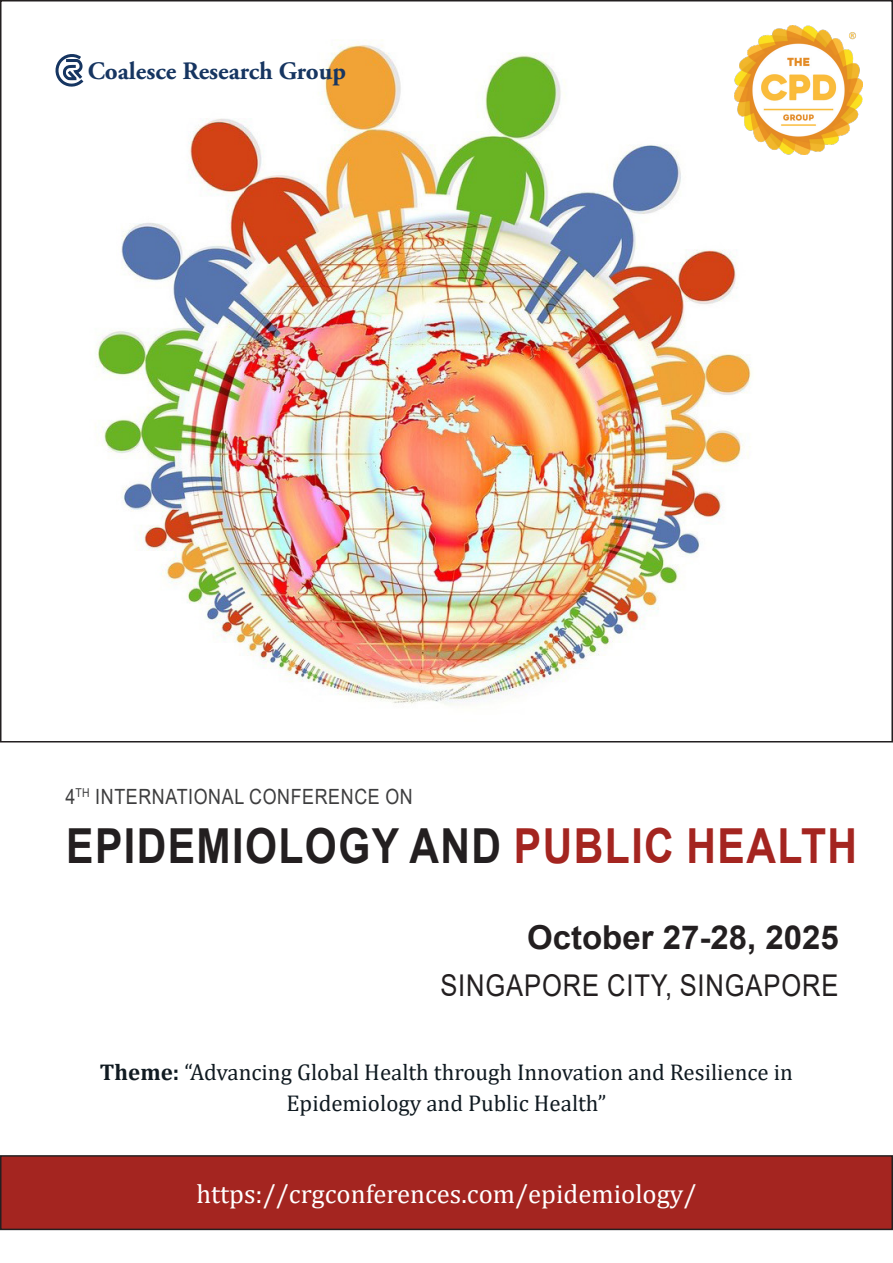
<style>
.page{position:relative;width:893px;height:1263px;background:#fff}
.page>*{position:absolute;margin:0;border:0;box-sizing:border-box;transform-origin:0 0}
.t1{font:700 48.3px "Arial";letter-spacing:.035em;color:#231f20;scale:.85 1}
.t2{font:700 33px "Arial";color:#231f20}
.t3{font:30px "Arial";letter-spacing:.035em;color:#231f20;scale:.85 1}
.t4{font:26.7px "Cambria";color:#fff}
.t5{font:700 25.05px "Adobe Garamond Pro";color:#163561}
.t6{font:22.95px/30.5px "Cambria";color:#101a21;text-align:center}
.t7{font:21px "Arial";letter-spacing:.035em;color:#3e3e3f;scale:.85 1}
.s1{color:#a42520}
.s2{font-weight:700}
</style>
<div class="page">
<img style="left:95px;top:39px;width:713px;height:667px">
<div style="left:1px;top:1156px;width:891px;height:73px;background:#a42520"></div>
<div style="left:0;top:1155px;width:893px;height:75px;border:2px solid #231f20"></div>
<svg style="left:55px;top:54px;width:29px;height:33px"></svg>
<img style="left:734px;top:25px;width:129px;height:129px">
<p class="t5" style="left:88px;top:57px;width:260px">Coalesce Research Group</p>
<p class="t7" style="left:65px;top:782px;width:410px">4<sup>TH</sup> INTERNATIONAL CONFERENCE ON</p>
<p class="t1" style="left:66px;top:812px;width:932px">EPIDEMIOLOGY AND <span class="s1">PUBLIC HEALTH</span></p>
<p class="t2" style="left:527px;top:914px;width:313px">October 27-28, 2025</p>
<p class="t3" style="left:440px;top:965px;width:470px">SINGAPORE CITY, SINGAPORE</p>
<p class="t6" style="left:100px;top:1057px;width:695px"><span class="s2">Theme:</span> “Advancing Global Health through Innovation and Resilience in<br>Epidemiology and Public Health”</p>
<p class="t4" style="left:196px;top:1178px;width:502px">https://crgconferences.com/epidemiology/</p>
</div>
